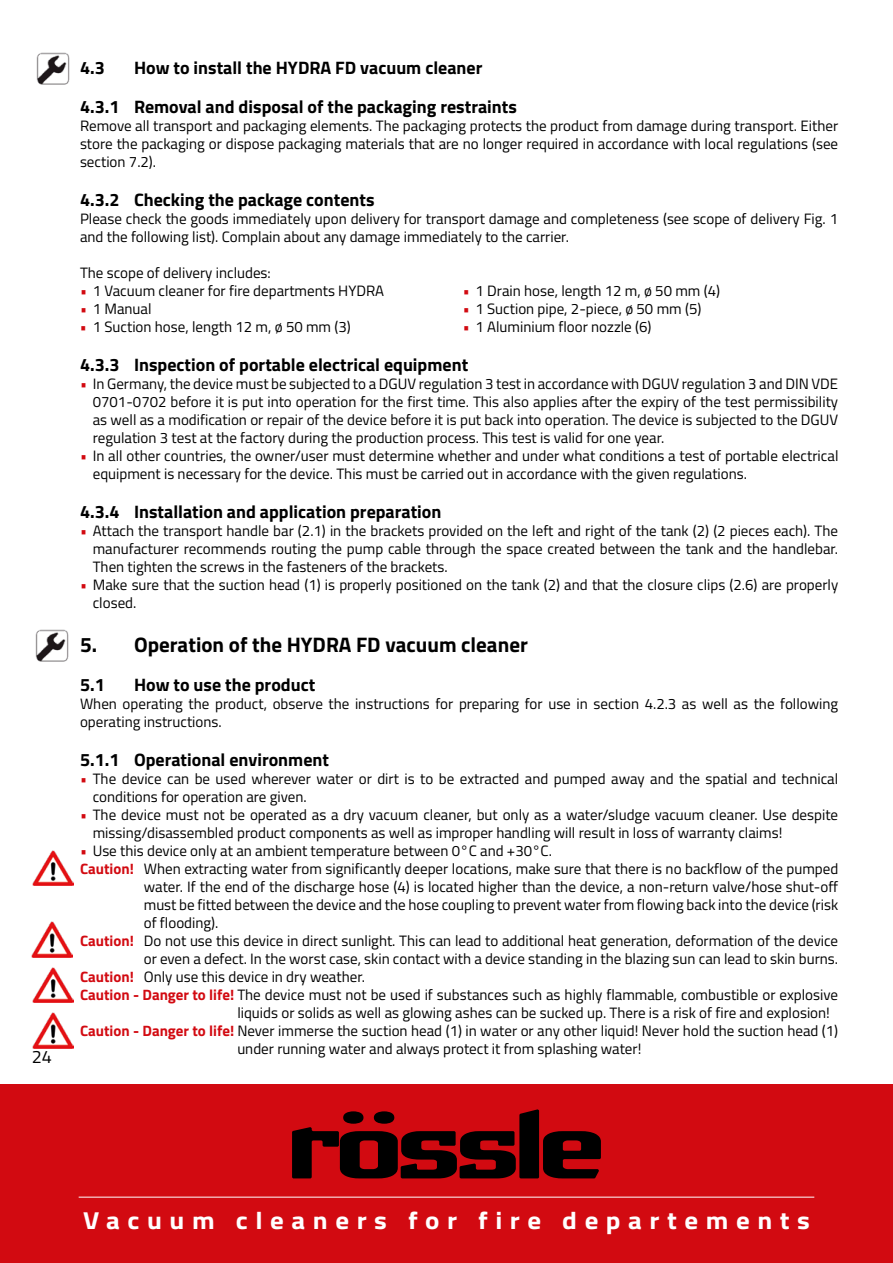
<style>
.page{position:relative;width:893px;height:1263px;background:#fff}
.page>*{position:absolute;margin:0;border:0;box-sizing:border-box;transform-origin:0 0}
.t1{font:700 24.6px "Titillium Web";letter-spacing:.28em;color:#fff;scale:1.1 1}
.t2{font:700 21px "Titillium Web";color:#000}
.t3{font:700 18px/39px "Titillium Web";color:#000}
.t4{font:18px "Titillium Web";color:#000}
.t5{font:15px/18px "Titillium Web";color:#000}
.s1{color:#d20a11}
.s2{font-weight:700;color:#d20a11}
</style>
<div class="page">
<img style="left:33px;top:850px;width:41px;height:36px">
<img style="left:32px;top:922px;width:40px;height:35px">
<img style="left:33px;top:967px;width:41px;height:36px">
<img style="left:33px;top:1012px;width:41px;height:36px">
<img style="left:36px;top:52px;width:34px;height:33px">
<img style="left:35px;top:629px;width:34px;height:33px">
<div style="left:0;top:1084px;width:893px;height:179px;background:#d20a11"></div>
<hr style="left:79px;top:1197px;width:735px;height:1px;background:#fff">
<svg style="left:292px;top:1109px;width:309px;height:69px"></svg>
<p class="t4" style="left:32px;top:1044px;width:22px">24</p>
<p class="t3" style="left:80px;top:48px;width:438px;text-indent:54px">How to install the HYDRA FD vacuum cleaner<br>4.3.1 Removal and disposal of the packaging restraints</p>
<p class="t5" style="left:80px;top:116px;width:760px;text-align:justify">Remove all transport and packaging elements. The packaging protects the product from damage during transport. Either store the packaging or dispose packaging materials that are no longer required in accordance with local regulations (see section 7.2).</p>
<p class="t3" style="left:80px;top:180px;width:296px">4.3.2 Checking the package contents</p>
<p class="t5" style="left:80px;top:209px;width:760px">Please check the goods immediately upon delivery for transport damage and completeness (see scope of delivery Fig. 1 and the following list). Complain about any damage immediately to the carrier.</p>
<p class="t5" style="left:80px;top:263px;width:192px">The scope of delivery includes:</p>
<p class="t5" style="left:80px;top:281px;width:306px"><span class="s1">•</span> 1 Vacuum cleaner for fire departments HYDRA</p>
<p class="t5" style="left:463px;top:281px;width:259px"><span class="s1">•</span> 1 Drain hose, length 12 m, ø 50 mm (4)</p>
<p class="t5" style="left:80px;top:299px;width:73px"><span class="s1">•</span> 1 Manual</p>
<p class="t5" style="left:463px;top:299px;width:240px"><span class="s1">•</span> 1 Suction pipe, 2-piece, ø 50 mm (5)</p>
<p class="t5" style="left:80px;top:317px;width:272px"><span class="s1">•</span> 1 Suction hose, length 12 m, ø 50 mm (3)</p>
<p class="t5" style="left:463px;top:317px;width:190px"><span class="s1">•</span> 1 Aluminium floor nozzle (6)</p>
<p class="t3" style="left:80px;top:345px;width:390px">4.3.3 Inspection of portable electrical equipment</p>
<p class="t5" style="left:93px;top:374px;width:747px;text-align:justify;text-indent:-13px"><span class="s1">•</span> In Germany, the device must be subjected to a DGUV regulation 3 test in accordance with DGUV regulation 3 and DIN VDE 0701-0702 before it is put into operation for the first time. This also applies after the expiry of the test permissibility as well as a modification or repair of the device before it is put back into operation. The device is subjected to the DGUV regulation 3 test at the factory during the production process. This test is valid for one year.</p>
<p class="t5" style="left:93px;top:446px;width:747px;text-indent:-13px"><span class="s1">•</span> In all other countries, the owner/user must determine whether and under what conditions a test of portable electrical equipment is necessary for the device. This must be carried out in accordance with the given regulations.</p>
<p class="t3" style="left:80px;top:492px;width:363px">4.3.4 Installation and application preparation</p>
<p class="t5" style="left:93px;top:521px;width:747px;text-indent:-13px"><span class="s1">•</span> Attach the transport handle bar (2.1) in the brackets provided on the left and right of the tank (2) (2 pieces each). The manufacturer recommends routing the pump cable through the space created between the tank and the handlebar.<br>Then tighten the screws in the fasteners of the brackets.</p>
<p class="t5" style="left:93px;top:575px;width:747px;text-indent:-13px"><span class="s1">•</span> Make sure that the suction head (1) is properly positioned on the tank (2) and that the closure clips (2.6) are properly closed.</p>
<h2 class="t2" style="left:80px;top:628px;width:449px">5. Operation of the HYDRA FD vacuum cleaner</h2>
<p class="t3" style="left:80px;top:664px;width:26px">5.1</p>
<p class="t3" style="left:134px;top:664px;width:183px">How to use the product</p>
<p class="t5" style="left:80px;top:694px;width:760px">When operating the product, observe the instructions for preparing for use in section 4.2.3 as well as the following operating instructions.</p>
<p class="t3" style="left:80px;top:739px;width:251px">5.1.1 Operational environment</p>
<p class="t5" style="left:93px;top:769px;width:747px;text-indent:-13px"><span class="s1">•</span> The device can be used wherever water or dirt is to be extracted and pumped away and the spatial and technical conditions for operation are given.</p>
<p class="t5" style="left:93px;top:805px;width:747px;text-indent:-13px"><span class="s1">•</span> The device must not be operated as a dry vacuum cleaner, but only as a water/sludge vacuum cleaner. Use despite missing/disassembled product components as well as improper handling will result in loss of warranty claims!</p>
<p class="t5" style="left:80px;top:841px;width:471px"><span class="s1">•</span> Use this device only at an ambient temperature between 0°C and +30°C.</p>
<p class="t5" style="left:80px;top:859px;width:760px"><span class="s2">Caution!</span> When extracting water from significantly deeper locations, make sure that there is no backflow of the pumped</p>
<p class="t5" style="left:144px;top:877px;width:696px">water. If the end of the discharge hose (4) is located higher than the device, a non-return valve/hose shut-off</p>
<p class="t5" style="left:144px;top:895px;width:696px">must be fitted between the device and the hose coupling to prevent water from flowing back into the device (risk</p>
<p class="t5" style="left:144px;top:913px;width:74px">of flooding).</p>
<p class="t5" style="left:80px;top:931px;width:760px"><span class="s2">Caution!</span> Do not use this device in direct sunlight. This can lead to additional heat generation, deformation of the device</p>
<p class="t5" style="left:144px;top:949px;width:694px">or even a defect. In the worst case, skin contact with a device standing in the blazing sun can lead to skin burns.</p>
<p class="t5" style="left:80px;top:967px;width:284px"><span class="s2">Caution!</span> Only use this device in dry weather.</p>
<p class="t5" style="left:80px;top:985px;width:760px"><span class="s2">Caution - Danger to life!</span> The device must not be used if substances such as highly flammable, combustible or explosive</p>
<p class="t5" style="left:237px;top:1003px;width:594px">liquids or solids as well as glowing ashes can be sucked up. There is a risk of fire and explosion!</p>
<p class="t5" style="left:80px;top:1021px;width:760px"><span class="s2">Caution - Danger to life!</span> Never immerse the suction head (1) in water or any other liquid! Never hold the suction head (1)</p>
<p class="t5" style="left:237px;top:1039px;width:406px">under running water and always protect it from splashing water!</p>
<p class="t3" style="left:80px;top:48px;width:26px">4.3</p>
<h1 class="t1" style="left:83px;top:1201px;width:662px">Vacuum cleaners for fire departements</h1>
</div>
